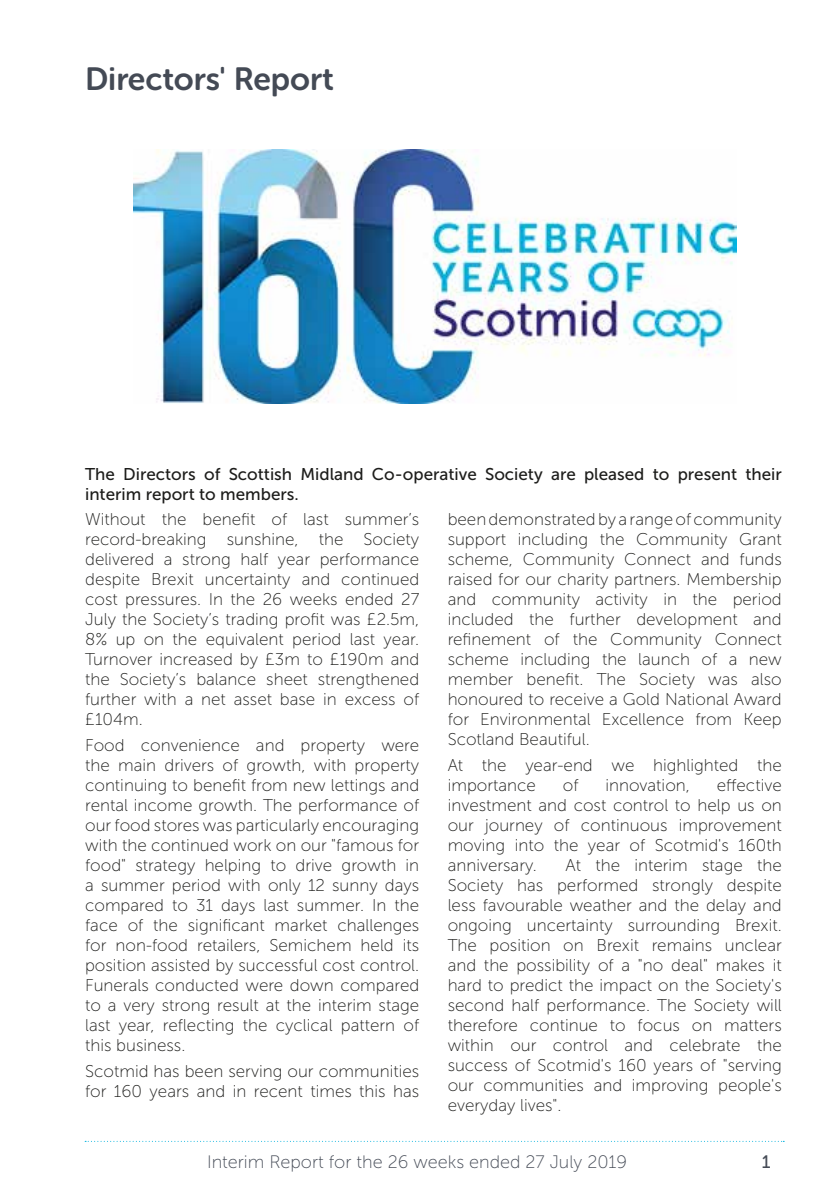
<style>
.page{position:relative;width:840px;height:1191px;background:#fff}
.page>*{position:absolute;margin:0;border:0;box-sizing:border-box;transform-origin:0 0}
.t1{font:32px "Museo Sans Rounded 700";color:#444a55}
.t2{font:18px "Museo Sans 100";color:#444a55}
.t3{font:18px "Museo Sans 500";color:#444a55}
.t4{font:17px/20px "Museo Sans 100";color:#1d1d1b;text-align:justify}
.t5{font:17px/20px "Museo Sans 500";color:#1d1d1b}
</style>
<div class="page">
<svg style="left:85px;top:1140px;width:697px;height:1px"></svg>
<img style="left:133px;top:149px;width:603px;height:254px">
<h1 class="t1" style="left:85px;top:61px;width:250px">Directors' Report</h1>
<p class="t5" style="left:85px;top:464px;width:697px">The Directors of Scottish Midland Co-operative Society are pleased to present their interim report to members.</p>
<p class="t4" style="left:85px;top:509px;width:335px">Without the benefit of last summer’s record-breaking sunshine, the Society delivered a strong half year performance despite Brexit uncertainty and continued cost pressures. In the 26 weeks ended 27<br>July the Society’s trading profit was £2.5m, 8% up on the equivalent period last year.<br>Turnover increased by £3m to £190m and the Society’s balance sheet strengthened further with a net asset base in excess of £104m.</p>
<p class="t4" style="left:85px;top:735px;width:335px">Food convenience and property were the main drivers of growth, with property continuing to benefit from new lettings and rental income growth. The performance of our food stores was particularly encouraging with the continued work on our "famous for food" strategy helping to drive growth in a summer period with only 12 sunny days compared to 31 days last summer. In the face of the significant market challenges for non-food retailers, Semichem held its position assisted by successful cost control.<br>Funerals conducted were down compared to a very strong result at the interim stage last year, reflecting the cyclical pattern of this business.</p>
<p class="t4" style="left:85px;top:1061px;width:335px">Scotmid has been serving our communities for 160 years and in recent times this has</p>
<p class="t4" style="left:447px;top:509px;width:335px">been demonstrated by a range of community support including the Community Grant scheme, Community Connect and funds raised for our charity partners. Membership and community activity in the period included the further development and refinement of the Community Connect scheme including the launch of a new member benefit. The Society was also honoured to receive a Gold National Award for Environmental Excellence from Keep Scotland Beautiful.</p>
<p class="t4" style="left:447px;top:755px;width:335px">At the year-end we highlighted the importance</p>
<p class="t4" style="left:447px;top:775px;width:335px;text-indent:269px">effective investment and cost control to help us on our journey of continuous improvement moving into the year of Scotmid's 160th anniversary.</p>
<p class="t4" style="left:562px;top:775px;width:17px">of</p>
<p class="t4" style="left:605px;top:775px;width:86px">innovation,</p>
<p class="t4" style="left:447px;top:855px;width:335px;text-indent:118px">At the interim stage the Society has performed strongly despite less favourable weather and the delay and ongoing uncertainty surrounding Brexit.<br>The position on Brexit remains unclear and the possibility of a "no deal" makes it hard to predict the impact on the Society's second half performance. The Society will therefore continue to focus on matters within our control and celebrate the success of Scotmid's 160 years of "serving our communities and improving people's everyday lives".</p>
<p class="t2" style="left:207px;top:1152px;width:421px">Interim Report for the 26 weeks ended 27 July 2019</p>
<p class="t3" style="left:761px;top:1151px;width:10px">1</p>
</div>
